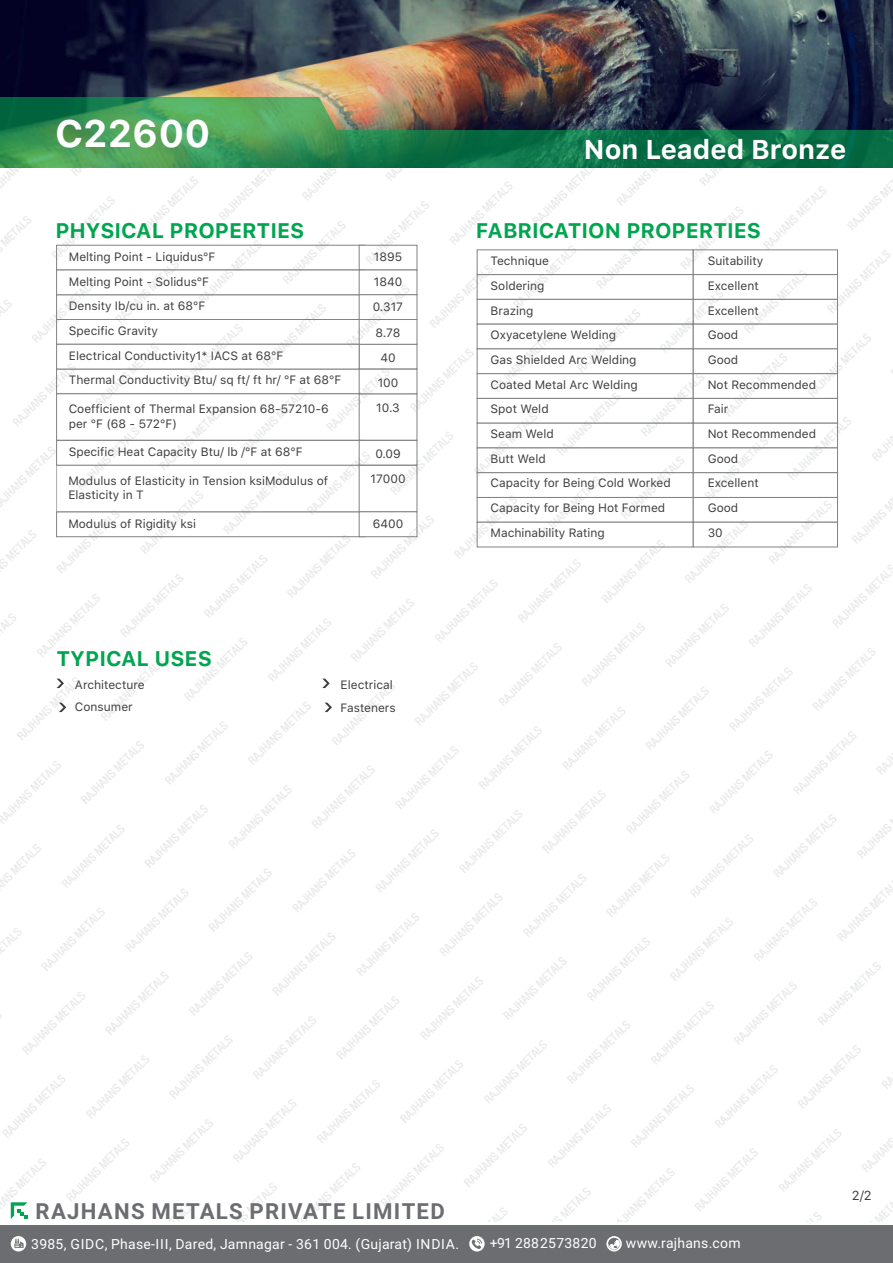
<style>
.page{position:relative;width:893px;height:1263px;background:#fff}
.page>*{position:absolute;margin:0;border:0;box-sizing:border-box;transform-origin:0 0}
.t1{font:700 38.1px "SF Pro Text";color:#fff}
.t2{font:700 27px "SF Pro Text";color:#fff}
.t3{font:700 22.2px "Roboto";letter-spacing:.055em;color:#6c6d70}
.t4{font:700 21px "SF Pro Text";color:#00a54f}
.t5{font:13.95px "Roboto";letter-spacing:.02em;color:#fff}
.t6{font:12.9px "SF Pro Text";color:#3e3e3f}
.t7{font:12px/24.8px "SF Pro Text";color:#3e3e3f}
</style>
<div class="page">
<img style="left:0;top:0;width:893px;height:97px">
<img style="left:0;top:97px;width:893px;height:71px">
<div style="left:0;top:1225px;width:893px;height:38px;background:#6c6d70"></div>
<svg style="left:606px;top:1236px;width:16px;height:15px"></svg>
<svg style="left:608px;top:1238px;width:12px;height:12px"></svg>
<svg style="left:469px;top:1236px;width:16px;height:15px"></svg>
<svg style="left:472px;top:1238px;width:10px;height:11px"></svg>
<div style="left:11px;top:1236px;width:15px;height:15px;background:#fff;border-radius:50%"></div>
<svg style="left:14px;top:1239px;width:10px;height:9px"></svg>
<img style="left:0;top:168px;width:893px;height:1053px">
<h1 class="t1" style="left:55px;top:111px;width:157px">C22600</h1>
<h2 class="t2" style="left:584px;top:133px;width:264px">Non Leaded Bronze</h2>
<h3 class="t4" style="left:55px;top:218px;width:251px">PHYSICAL PROPERTIES</h3>
<h3 class="t4" style="left:476px;top:218px;width:287px">FABRICATION PROPERTIES</h3>
<p class="t7" style="left:69px;top:244px;width:274px">Melting Point - Liquidus°F<br>Melting Point - Solidus°F<br>Density Ib/cu in. at 68°F<br>Specific Gravity<br>Electrical Conductivity1* IACS at 68°F<br>Thermal Conductivity Btu/ sq ft/ ft hr/ °F at 68°F</p>
<p class="t7" style="left:69px;top:402px;width:262px;line-height:14.2px">Coefficient of Thermal Expansion 68-57210-6 per °F (68 - 572°F)</p>
<p class="t7" style="left:69px;top:439px;width:235px">Specific Heat Capacity Btu/ lb /°F at 68°F</p>
<p class="t7" style="left:68px;top:473px;width:261px;line-height:14.2px">Modulus of Elasticity in Tension ksiModulus of<br>Elasticity in T</p>
<p class="t7" style="left:68px;top:511px;width:129px">Modulus of Rigidity ksi</p>
<p class="t7" style="left:373px;top:244px;width:32px;line-height:25.2px;text-align:center">1895<br>1840<br>0.317<br>8.78<br>40<br>100<br>10.3</p>
<p class="t7" style="left:371px;top:441px;width:36px;text-align:center">0.09<br>17000</p>
<p class="t7" style="left:373px;top:512px;width:32px">6400</p>
<h3 class="t4" style="left:56px;top:646px;width:157px">TYPICAL USES</h3>
<p class="t7" style="left:75px;top:674px;width:71px;line-height:22.2px">Architecture<br>Consumer</p>
<p class="t7" style="left:341px;top:674px;width:57px;line-height:22.5px">Electrical<br>Fasteners</p>
<p class="t7" style="left:491px;top:249px;width:182px">Technique<br>Soldering<br>Brazing<br>Oxyacetylene Welding<br>Gas Shielded Arc Welding<br>Coated Metal Arc Welding<br>Spot Weld<br>Seam Weld<br>Butt Weld<br>Capacity for Being Cold Worked<br>Capacity for Being Hot Formed<br>Machinability Rating</p>
<p class="t7" style="left:708px;top:249px;width:110px">Suitability<br>Excellent<br>Excellent<br>Good<br>Good<br>Not Recommended<br>Fair<br>Not Recommended<br>Good<br>Excellent<br>Good<br>30</p>
<h3 class="t3" style="left:36px;top:1195px;width:411px">RAJHANS METALS PRIVATE LIMITED</h3>
<p class="t5" style="left:31px;top:1234px;width:429px">3985, GIDC, Phase-III, Dared, Jamnagar - 361 004. (Gujarat) INDIA.</p>
<p class="t5" style="left:490px;top:1234px;width:108px">+91 288 2573820</p>
<p class="t5" style="left:626px;top:1234px;width:116px">www.rajhans.com</p>
<p class="t6" style="left:852px;top:1188px;width:21px">2/2</p>
</div>
